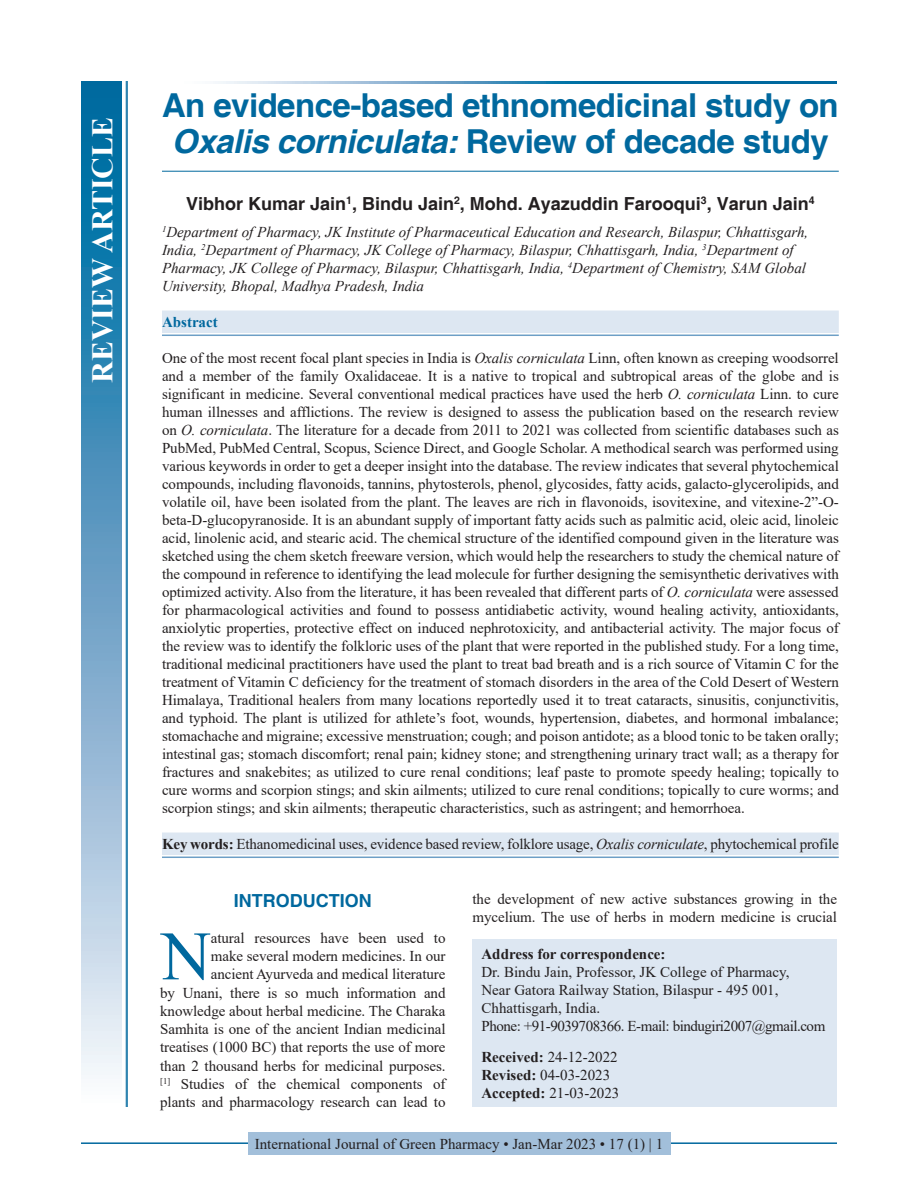
<style>
.page{position:relative;width:918px;height:1188px;background:#fff}
.page>*{position:absolute;margin:0;border:0;box-sizing:border-box;transform-origin:0 0}
.DROP_CAP_TX{font:69.3px "Times New Roman";color:#00689e}
.AT{font:700 33px/36px "Helvetica";letter-spacing:-.015em;color:#00689e;text-align:center}
.AH{font:700 30px "Times New Roman";color:#fff}
.AU{font:700 18px "Helvetica";color:#231f20}
.t1{font:700 18px "Helvetica";color:#00689e}
.ABS_1{font:15px/18px "Times New Roman";letter-spacing:-.005em;color:#231f20;text-align:justify}
.DROP_CAP_TX-2{font:15px/18.1px "Times New Roman";letter-spacing:-.005em;color:#231f20;text-align:right}
.AFF{font:italic 15px/18px "Times New Roman";color:#231f20}
.ADD{font:15px/18px "Times New Roman";color:#231f20}
.KWD_1_L{font:15px "Times New Roman";letter-spacing:-.01em;color:#231f20}
.HIS{font:15px/18px "Times New Roman";color:#231f20}
.RF{font:15px "Times New Roman";color:#231f20}
.ABSH{font:700 15px "Times New Roman";color:#00689e}
.s1{font-style:italic}
.s2{font-weight:700}
</style>
<div class="page">
<hr style="left:81px;top:1142px;width:756px;height:2px;background:#00689e">
<div style="left:248px;top:1133px;width:422px;height:22px;background:#a2bfda"></div>
<hr style="left:162px;top:171px;width:677px;height:1px;background:#00689e">
<div style="left:162px;top:311px;width:677px;height:22px;background:#dde7f2"></div>
<hr style="left:162px;top:335px;width:677px;height:1px;background:#6d9fc6">
<div style="left:162px;top:833px;width:677px;height:22px;background:#dde7f2"></div>
<hr style="left:162px;top:857px;width:677px;height:1px;background:#6d9fc6">
<div style="left:472px;top:939px;width:365px;height:168px;background:#dde7f2"></div>
<svg style="left:215px;top:81px;width:622px;height:3px;background:#4d94bc"></svg>
<div style="left:81px;top:81px;width:41px;height:1026px;background:linear-gradient(to bottom,#005e9a,#f6f0f9)"></div>
<hr style="left:127px;top:81px;width:1px;height:1026px;background:#00689e">
<hr style="left:126px;top:81px;width:1px;height:1026px;background:#00689e">
<p class="AH" style="left:81px;top:383px;width:267px;rotate:-90deg">REVIEW ARTICLE</p>
<p class="AT" style="left:162px;top:89px;width:678px">An evidence-based ethnomedicinal study on<br><span class="s1">Oxalis corniculata:</span> Review of decade study</p>
<p class="AU" style="left:186px;top:193px;width:630px">Vibhor Kumar Jain<sup>1</sup>, Bindu Jain<sup>2</sup>, Mohd. Ayazuddin Farooqui<sup>3</sup>, Varun Jain<sup>4</sup></p>
<p class="AFF" style="left:162px;top:223px;width:648px"><sup>1</sup>Department of Pharmacy, JK Institute of Pharmaceutical Education and Research, Bilaspur, Chhattisgarh, India, <sup>2</sup>Department of Pharmacy, JK College of Pharmacy, Bilaspur, Chhattisgarh, India, <sup>3</sup>Department of Pharmacy, JK College of Pharmacy, Bilaspur, Chhattisgarh, India, <sup>4</sup>Department of Chemistry, SAM Global University, Bhopal, Madhya Pradesh, India</p>
<p class="ABSH" style="left:162px;top:311px;width:57px">Abstract</p>
<p class="ABS_1" style="left:162px;top:349px;width:678px">One of the most recent focal plant species in India is <span class="s1">Oxalis corniculata</span> Linn, often known as creeping woodsorrel and a member of the family Oxalidaceae. It is a native to tropical and subtropical areas of the globe and is significant in medicine. Several conventional medical practices have used the herb <span class="s1">O. corniculata</span> Linn. to cure human illnesses and afflictions. The review is designed to assess the publication based on the research review on <span class="s1">O. corniculata</span>. The literature for a decade from 2011 to 2021 was collected from scientific databases such as PubMed, PubMed Central, Scopus, Science Direct, and Google Scholar. A methodical search was performed using various keywords in order to get a deeper insight into the database. The review indicates that several phytochemical compounds, including flavonoids, tannins, phytosterols, phenol, glycosides, fatty acids, galacto-glycerolipids, and volatile oil, have been isolated from the plant. The leaves are rich in flavonoids, isovitexine, and vitexine-2”-O&shy;beta-D-glucopyranoside. It is an abundant supply of important fatty acids such as palmitic acid, oleic acid, linoleic acid, linolenic acid, and stearic acid. The chemical structure of the identified compound given in the literature was sketched using the chem sketch freeware version, which would help the researchers to study the chemical nature of the compound in reference to identifying the lead molecule for further designing the semisynthetic derivatives with optimized activity. Also from the literature, it has been revealed that different parts of <span class="s1">O. corniculata</span> were assessed for pharmacological activities and found to possess antidiabetic activity, wound healing activity, antioxidants, anxiolytic properties, protective effect on induced nephrotoxicity, and antibacterial activity. The major focus of the review was to identify the folkloric uses of the plant that were reported in the published study. For a long time, traditional medicinal practitioners have used the plant to treat bad breath and is a rich source of Vitamin C for the treatment of Vitamin C deficiency for the treatment of stomach disorders in the area of the Cold Desert of Western Himalaya, Traditional healers from many locations reportedly used it to treat cataracts, sinusitis, conjunctivitis, and typhoid. The plant is utilized for athlete’s foot, wounds, hypertension, diabetes, and hormonal imbalance; stomachache and migraine; excessive menstruation; cough; and poison antidote; as a blood tonic to be taken orally; intestinal gas; stomach discomfort; renal pain; kidney stone; and strengthening urinary tract wall; as a therapy for fractures and snakebites; as utilized to cure renal conditions; leaf paste to promote speedy healing; topically to cure worms and scorpion stings; and skin ailments; utilized to cure renal conditions; topically to cure worms; and scorpion stings; and skin ailments; therapeutic characteristics, such as astringent; and hemorrhoea.</p>
<p class="KWD_1_L" style="left:162px;top:833px;width:678px"><span class="s2">Key words:</span> Ethanomedicinal uses, evidence based review, folklore usage, <span class="s1">Oxalis corniculate</span>, phytochemical profile</p>
<h1 class="t1" style="left:234px;top:890px;width:139px">INTRODUCTION</h1>
<p class="DROP_CAP_TX-2" style="left:160px;top:929px;width:287px">atural resources have been used to<br>make several modern medicines. In our<br>ancient Ayurveda and medical literature<br>by Unani, there is so much information and knowledge about herbal medicine. The Charaka Samhita is one of the ancient Indian medicinal treatises (1000 BC) that reports the use of more than 2 thousand herbs for medicinal purposes. <sup>[1]</sup> Studies of the chemical components of plants and pharmacology research can lead to</p>
<p class="DROP_CAP_TX" style="left:161px;top:907px;width:52px">N</p>
<p class="DROP_CAP_TX-2" style="left:472px;top:890px;width:366px;text-align:left">the development of new active substances growing in the mycelium. The use of herbs in modern medicine is crucial</p>
<p class="ADD" style="left:482px;top:944px;width:345px"><span class="s2">Address for correspondence:<br></span>Dr. Bindu Jain, Professor, JK College of Pharmacy,<br>Near Gatora Railway Station, Bilaspur - 495 001, Chhattisgarh, India.<br>Phone: +91-9039708366. E-mail: bindugiri2007@gmail.com</p>
<p class="HIS" style="left:482px;top:1048px;width:139px"><span class="s2">Received:</span> 24-12-2022<br><span class="s2">Revised:</span> 04-03-2023<br><span class="s2">Accepted:</span> 21-03-2023</p>
<p class="RF" style="left:255px;top:1134px;width:410px">International Journal of Green Pharmacy • Jan-Mar 2023 • 17 (1) | 1</p>
</div>
